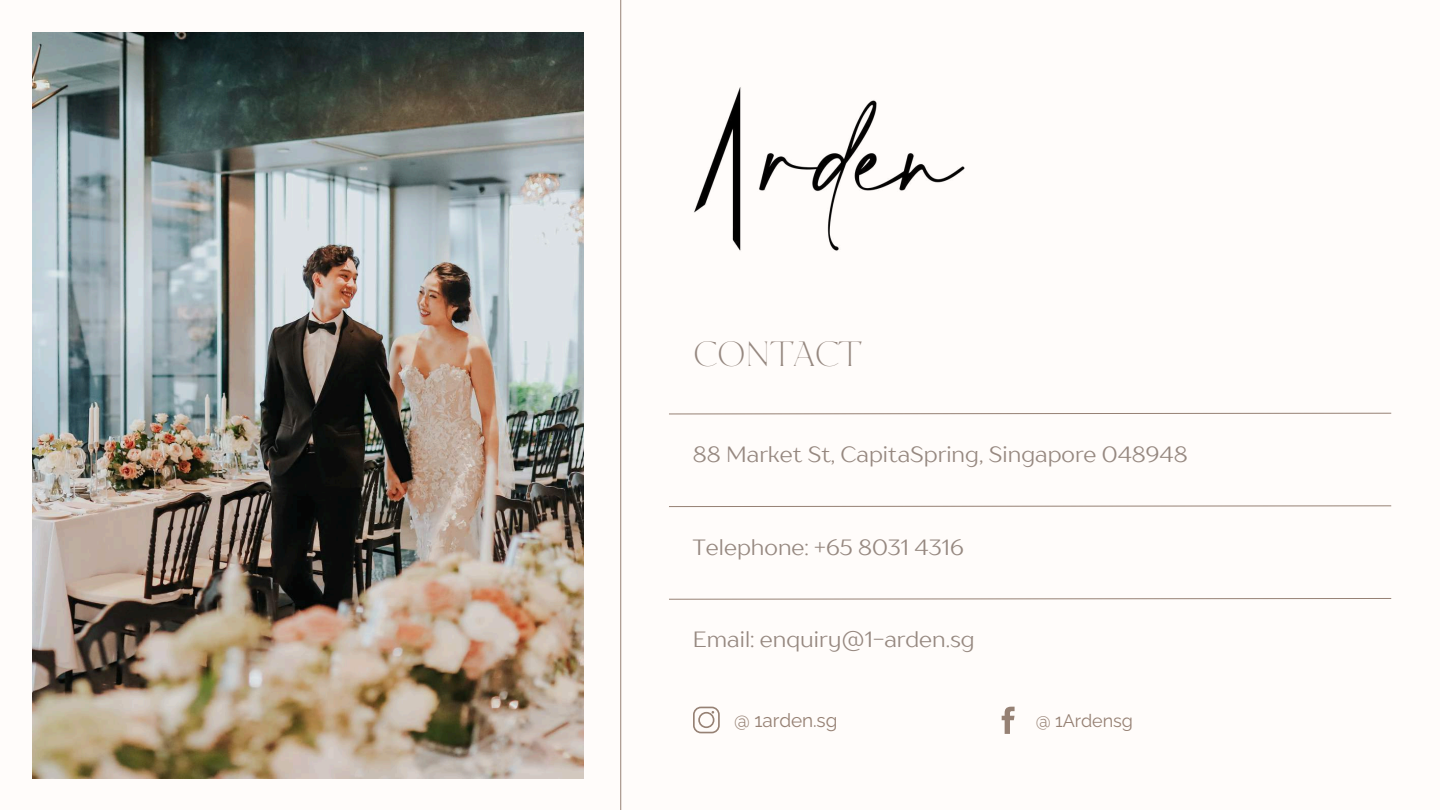
<style>
.page{position:relative;width:1440px;height:810px;background:#fffcfa}
.page>*{position:absolute;margin:0;border:0;box-sizing:border-box;transform-origin:0 0}
.t1{font:35px "TT Ricordi Nobili";letter-spacing:-.06em;color:#968880}
.t2{font:22px "TT Drugs";color:#968880}
.t3{font:19px "Raleway";letter-spacing:-.005em;color:#968174}
.t4{font:18px "Raleway";letter-spacing:-.005em;color:#968174}
</style>
<div class="page">
<hr style="left:620px;top:0;width:1px;height:810px;background:#968174">
<svg style="left:669px;top:505px;width:723px;height:2px"></svg>
<svg style="left:669px;top:598px;width:723px;height:2px"></svg>
<svg style="left:669px;top:412px;width:723px;height:3px"></svg>
<img style="left:33px;top:32px;width:550px;height:746px">
<img style="left:694px;top:87px;width:271px;height:164px">
<svg style="left:1002px;top:707px;width:12px;height:27px"></svg>
<svg style="left:693px;top:707px;width:27px;height:26px"></svg>
<h1 class="t1" style="left:693px;top:330px;width:170px">CONTACT</h1>
<p class="t2" style="left:693px;top:441px;width:496px">88 Market St, CapitaSpring, Singapore 048948</p>
<p class="t2" style="left:693px;top:533px;width:272px">Telephone: +65 8031 4316</p>
<p class="t2" style="left:693px;top:626px;width:283px">Email: enquiry@1-arden.sg</p>
<p class="t3" style="left:734px;top:709px;width:105px">@ 1arden.sg</p>
<p class="t4" style="left:1036px;top:710px;width:98px">@ 1Ardensg</p>
</div>
